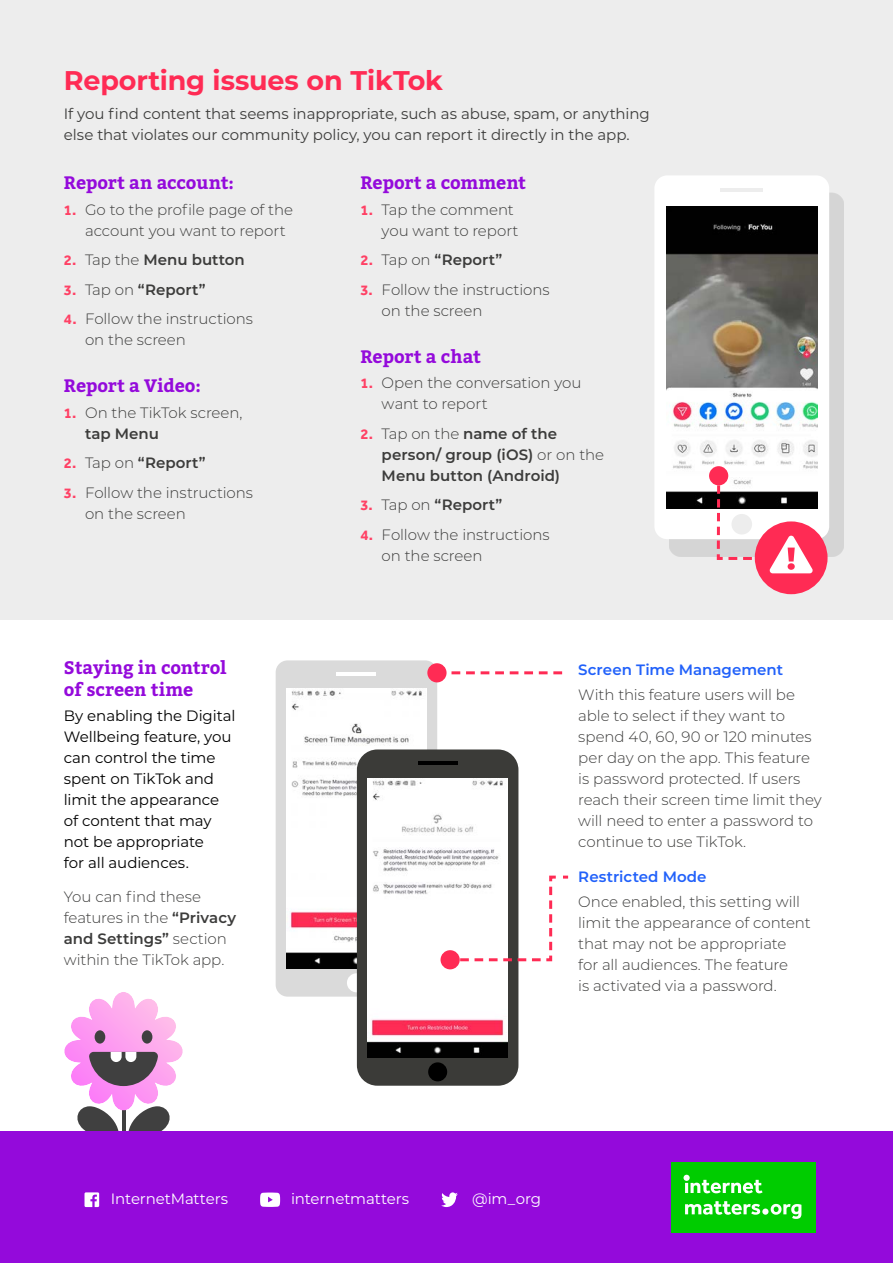
<style>
.page{position:relative;width:893px;height:1263px;background:#fff}
.page>*{position:absolute;margin:0;border:0;box-sizing:border-box;transform-origin:0 0}
.Head2{font:700 27px "Montserrat";letter-spacing:-.005em;color:#ff2b54}
.Head3{font:700 18px/21.6px "Bitter";letter-spacing:-.005em;color:#940adb}
.Body{font:300 15px/21px "Montserrat";letter-spacing:-.005em;color:#3c3c3b}
.t1{font:600 15px/21px "Montserrat";color:#3c3c3b}
.Big_Para{font:15px/21px "Montserrat";letter-spacing:-.005em;color:#000}
.Big_Para-2{font:15px/21px "Montserrat";letter-spacing:-.005em;color:#3c3c3b}
.Big_Para-3{font:15px "Montserrat";letter-spacing:-.01em;color:#fff}
.Head4{font:600 15px "Montserrat";color:#2161fa}
.s1{font-family:"Effra";font-weight:700;color:#ff4165}
.s2{font-weight:300}
.s3{font-weight:600}
</style>
<div class="page">
<svg style="left:64px;top:992px;width:119px;height:139px"></svg>
<div style="left:0;top:0;width:893px;height:620px;background:#ededed"></div>
<div style="left:0;top:1131px;width:893px;height:132px;background:#940adb"></div>
<div style="left:671px;top:1162px;width:144px;height:70px;background:#0c0"></div>
<svg style="left:683px;top:1175px;width:118px;height:44px"></svg>
<svg style="left:441px;top:1192px;width:17px;height:15px"></svg>
<svg style="left:85px;top:1192px;width:14px;height:15px"></svg>
<svg style="left:260px;top:1192px;width:20px;height:15px"></svg>
<div style="left:669px;top:193px;width:175px;height:364px;background:#d5d5d5"></div>
<div style="left:654px;top:175px;width:175px;height:364px;background:#fff;border-radius:13px"></div>
<img style="left:666px;top:206px;width:151px;height:302px">
<hr style="left:721px;top:188px;width:42px;height:4px;background:#ededed">
<div style="left:709px;top:466px;width:19px;height:19px;background:#ff2b54;border-radius:50%"></div>
<div style="left:755px;top:521px;width:72px;height:73px;background:#ff2b54;border-radius:50%"></div>
<svg style="left:715px;top:473px;width:98px;height:100px"></svg>
<div style="left:276px;top:660px;width:161px;height:337px;background:#dadada;border-radius:12px"></div>
<hr style="left:337px;top:672px;width:39px;height:4px;background:#fff">
<div style="left:357px;top:749px;width:161px;height:337px;background:#3b3b38;border-radius:20px"></div>
<div style="left:428px;top:1062px;width:19px;height:19px;background:#000;border-radius:50%"></div>
<svg style="left:451px;top:671px;width:111px;height:3px"></svg>
<div style="left:427px;top:663px;width:20px;height:19px;background:#ff2b54;border-radius:50%"></div>
<svg style="left:287px;top:689px;width:282px;height:368px"></svg>
<div style="left:441px;top:950px;width:19px;height:19px;background:#ff2b54;border-radius:50%"></div>
<p class="Head2" style="left:64px;top:61px;width:381px">Reporting issues on TikTok</p>
<p class="Big_Para-2" style="left:64px;top:103px;width:587px">If you find content that seems inappropriate, such as abuse, spam, or anything else that violates our community policy, you can report it directly in the app.</p>
<p class="Head3" style="left:64px;top:173px;width:172px">Report an account:</p>
<p class="Body" style="left:85px;top:198px;width:210px;text-indent:-21px"><span class="s1">1.</span> Go to the profile page of the account you want to report</p>
<p class="t1" style="left:64px;top:249px;width:183px"><span class="s1">2.</span> <span class="s2">Tap the</span> Menu button</p>
<p class="t1" style="left:64px;top:278px;width:143px"><span class="s1">3.</span> <span class="s2">Tap on</span> “Report”</p>
<p class="Body" style="left:85px;top:308px;width:170px;text-indent:-21px"><span class="s1">4.</span> Follow the instructions on the screen</p>
<p class="Head3" style="left:64px;top:376px;width:139px">Report a Video:</p>
<p class="Body" style="left:85px;top:401px;width:159px;text-indent:-21px"><span class="s1">1.</span> On the TikTok screen, <span class="s3">tap Menu</span></p>
<p class="t1" style="left:64px;top:451px;width:143px"><span class="s1">2.</span> <span class="s2">Tap on</span> “Report”</p>
<p class="Body" style="left:85px;top:481px;width:170px;text-indent:-21px"><span class="s1">3.</span> Follow the instructions on the screen</p>
<p class="Head3" style="left:64px;top:658px;width:164px">Staying in control of screen time</p>
<p class="Big_Para" style="left:64px;top:705px;width:173px">By enabling the Digital<br>Wellbeing feature, you can control the time spent on TikTok and limit the appearance of content that may not be appropriate<br>for all audiences.</p>
<p class="Body" style="left:64px;top:886px;width:174px">You can find these features in the <span class="s3">“Privacy and Settings”</span> section within the TikTok app.</p>
<p class="Head3" style="left:360px;top:173px;width:167px">Report a comment</p>
<p class="Body" style="left:382px;top:198px;width:138px;text-indent:-21px"><span class="s1">1.</span> Tap the comment you want to report</p>
<p class="t1" style="left:360px;top:249px;width:143px"><span class="s1">2.</span> <span class="s2">Tap on</span> “Report”</p>
<p class="Body" style="left:382px;top:278px;width:170px;text-indent:-21px"><span class="s1">3.</span> Follow the instructions on the screen</p>
<p class="Head3" style="left:360px;top:346px;width:122px">Report a chat</p>
<p class="Body" style="left:382px;top:372px;width:201px;text-indent:-21px"><span class="s1">1.</span> Open the conversation you want to report</p>
<p class="t1" style="left:382px;top:422px;width:224px;text-indent:-21px"><span class="s1">2.</span> <span class="s2">Tap on the</span> name of the person/ group (iOS) <span class="s2">or on the<br></span>Menu button (Android)</p>
<p class="t1" style="left:360px;top:493px;width:143px"><span class="s1">3.</span> <span class="s2">Tap on</span> “Report”</p>
<p class="Body" style="left:382px;top:523px;width:170px;text-indent:-21px"><span class="s1">4.</span> Follow the instructions on the screen</p>
<p class="Head4" style="left:578px;top:659px;width:206px">Screen Time Management</p>
<p class="Body" style="left:578px;top:684px;width:245px">With this feature users will be able to select if they want to spend 40, 60, 90 or 120 minutes per day on the app. This feature is password protected. If users reach their screen time limit they will need to enter a password to continue to use TikTok.</p>
<p class="Head4" style="left:578px;top:866px;width:130px">Restricted Mode</p>
<p class="Body" style="left:578px;top:891px;width:234px">Once enabled, this setting will limit the appearance of content that may not be appropriate<br>for all audiences. The feature<br>is activated via a password.</p>
<p class="Big_Para-3" style="left:111px;top:1189px;width:119px">InternetMatters</p>
<p class="Big_Para-3" style="left:291px;top:1189px;width:120px">internetmatters</p>
<p class="Big_Para-3" style="left:472px;top:1189px;width:71px">@im_org</p>
</div>
